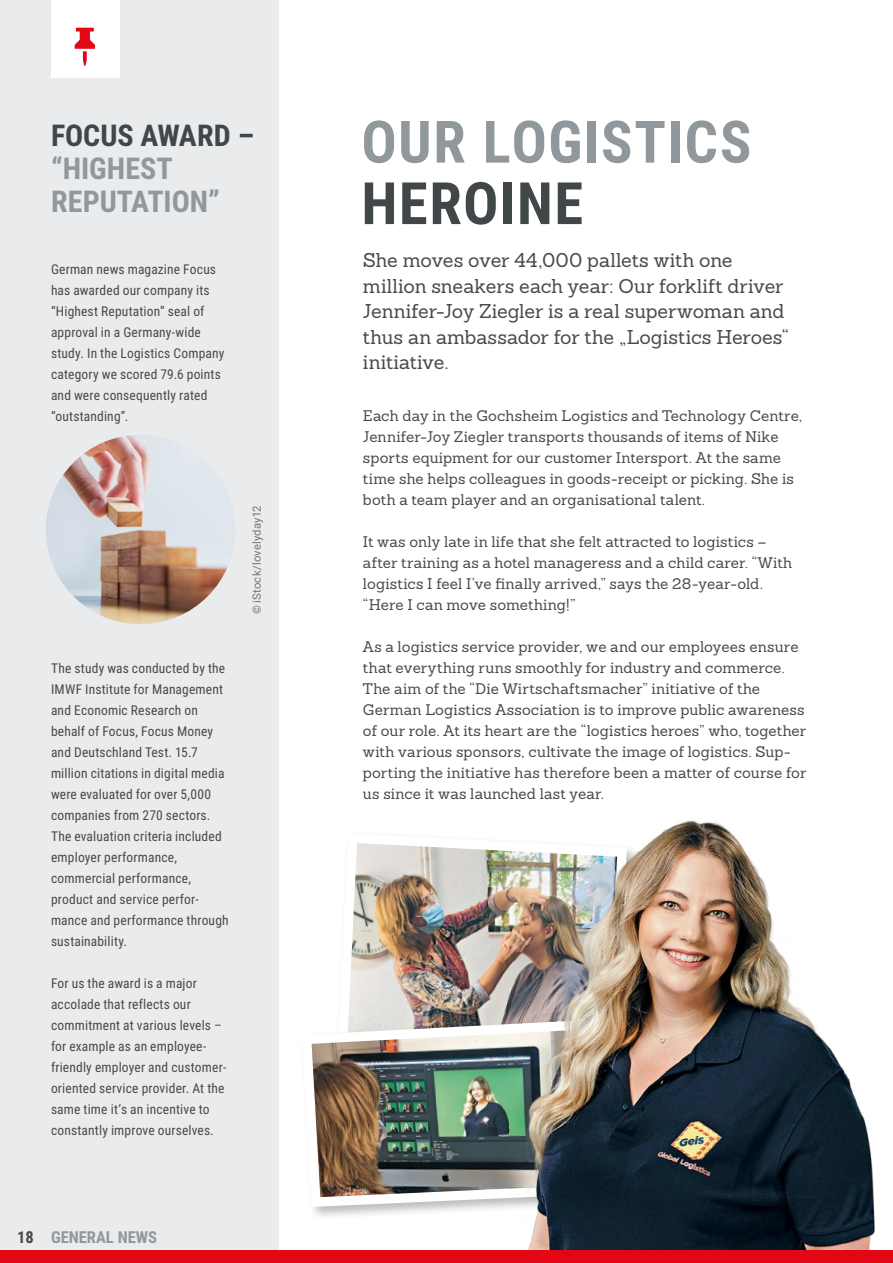
<style>
.page{position:relative;width:893px;height:1263px;background:#fff}
.page>*{position:absolute;margin:0;border:0;box-sizing:border-box;transform-origin:0 0}
.t1{font:700 58.5px "Roboto Condensed";letter-spacing:.025em;color:#91989c}
.t2{font:700 58.5px "Roboto Condensed";letter-spacing:.025em;color:#414749}
.t3{font:700 30px/33px "Roboto Condensed";color:#91989c}
.t4{font:700 30px "Roboto Condensed";color:#414749}
.t5{font:19.5px/25.5px "Sanchez Slab";color:#494948}
.t6{font:700 16.5px "Roboto Condensed";color:#91989c}
.t7{font:15px/21px "Sanchez Slab";letter-spacing:.01em;color:#494948}
.t8{font:13.5px/21px "Roboto Condensed";letter-spacing:.01em;color:#494948}
.t9{font:11.25px "Roboto";letter-spacing:.015em;color:#494948}
.s1{color:#494948}
</style>
<div class="page">
<div style="left:0;top:0;width:279px;height:1263px;background:#e9ebed"></div>
<img style="left:349px;top:843px;width:141px;height:172px">
<div style="left:299px;top:1018px;width:304px;height:202px;background:#1a1a18;opacity:.3"></div>
<img style="left:299px;top:1015px;width:191px;height:197px">
<img style="left:490px;top:820px;width:385px;height:430px">
<img style="left:46px;top:435px;width:189px;height:189px;border-radius:95px">
<div style="left:0;top:1250px;width:893px;height:13px;background:#e30715"></div>
<div style="left:51px;top:0;width:69px;height:77px;background:#fff"></div>
<svg style="left:75px;top:28px;width:20px;height:38px"></svg>
<h2 class="t4" style="left:51px;top:114px;width:205px">FOCUS AWARD –</h2>
<h2 class="t3" style="left:51px;top:151px;width:170px">“HIGHEST<br>REPUTATION”</h2>
<p class="t8" style="left:51px;top:258px;width:175px">German news magazine Focus has awarded our company its “Highest Reputation” seal of approval in a Germany-wide study. In the Logistics Company category we scored 79.6 points and were consequently rated “outstanding”.</p>
<p class="t8" style="left:51px;top:657px;width:179px">The study was conducted by the<br>IMWF Institute for Management and Economic Research on behalf of Focus, Focus Money and Deutschland Test. 15.7 million citations in digital media were evaluated for over 5,000 companies from 270 sectors.<br>The evaluation criteria included employer performance, commercial performance, product and service perfor&shy;mance and performance through sustainability.</p>
<p class="t8" style="left:51px;top:972px;width:177px">For us the award is a major accolade that reflects our commitment at various levels – for example as an employee&shy;friendly employer and customer&shy;oriented service provider. At the same time it‘s an incentive to constantly improve ourselves.</p>
<p class="t9" style="left:249px;top:614px;width:110px;rotate:-90deg">© iStock/lovelyday12</p>
<p class="t6" style="left:17px;top:1226px;width:141px"><span class="s1">18</span> GENERAL NEWS</p>
<h1 class="t1" style="left:361px;top:101px;width:391px">OUR LOGISTICS</h1>
<h1 class="t2" style="left:361px;top:162px;width:223px">HEROINE</h1>
<h3 class="t5" style="left:363px;top:247px;width:427px">She moves over 44,000 pallets with one million sneakers each year: Our forklift driver Jennifer-Joy Ziegler is a real superwoman and thus an ambassador for the „Logistics Heroes“ initiative.</h3>
<p class="t7" style="left:363px;top:405px;width:441px">Each day in the Gochsheim Logistics and Technology Centre, Jennifer-Joy Ziegler transports thousands of items of Nike sports equipment for our customer Intersport. At the same time she helps colleagues in goods-receipt or picking. She is both a team player and an organisational talent.</p>
<p class="t7" style="left:363px;top:531px;width:431px">It was only late in life that she felt attracted to logistics – after training as a hotel manageress and a child carer. “With logistics I feel I’ve finally arrived,” says the 28-year-old. “Here I can move something!”</p>
<p class="t7" style="left:363px;top:636px;width:445px">As a logistics service provider, we and our employees ensure that everything runs smoothly for industry and commerce.<br>The aim of the “Die Wirtschaftsmacher” initiative of the German Logistics Association is to improve public awareness of our role. At its heart are the “logistics heroes” who, together with various sponsors, cultivate the image of logistics. Sup&shy;porting the initiative has therefore been a matter of course for us since it was launched last year.</p>
</div>
